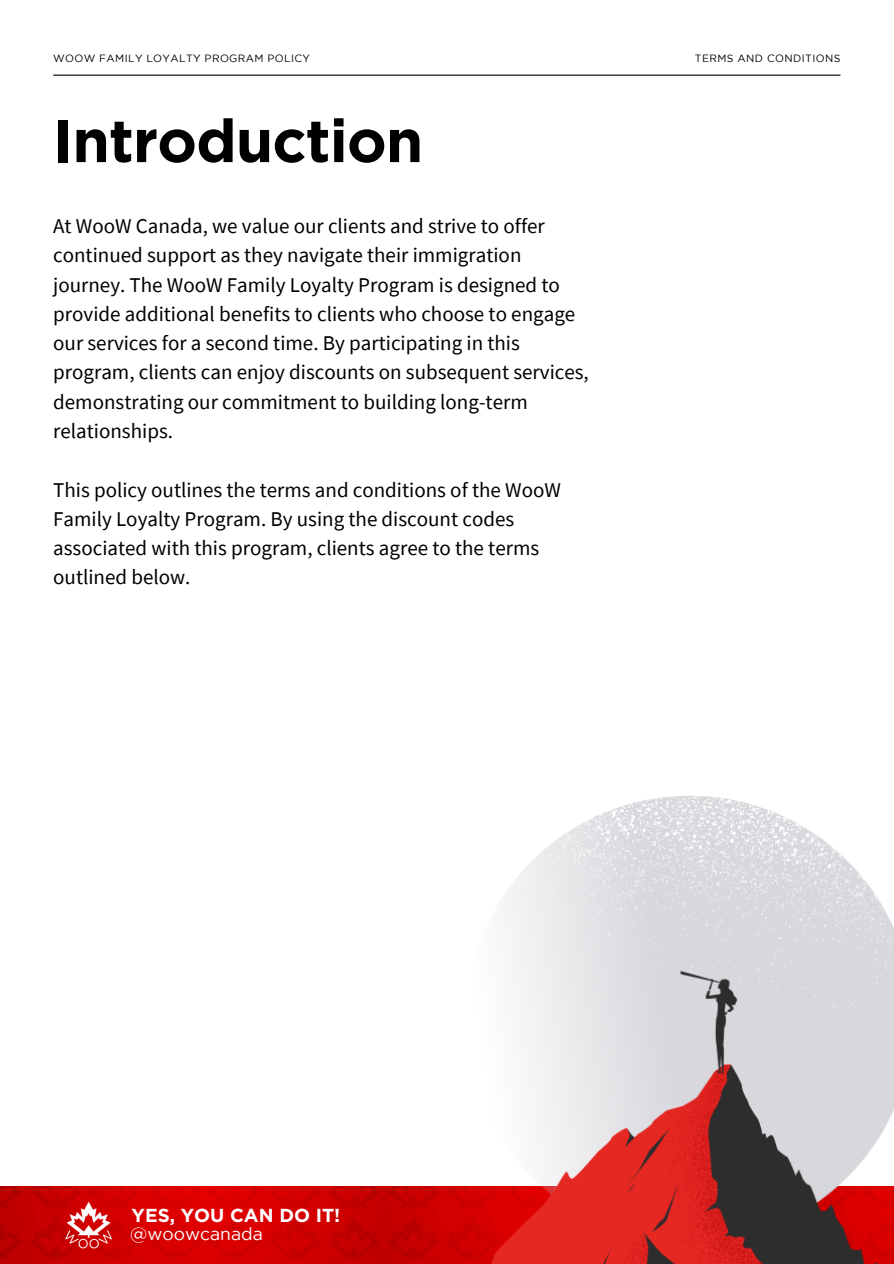
<style>
.page{position:relative;width:894px;height:1264px;background:#fff}
.page>*{position:absolute;margin:0;border:0;box-sizing:border-box;transform-origin:0 0}
.t1{font:700 60px "Gotham";letter-spacing:-.015em;color:#000}
.t2{font:21px/29.2px "Source Sans Pro";color:#000}
.t3{font:700 18.75px "Gotham";color:#fff}
.t4{font:17.55px "Gotham";color:#fff}
.t5{font:10.5px "Gotham";letter-spacing:.035em;color:#000}
</style>
<div class="page">
<img style="left:0;top:1186px;width:446px;height:77px">
<img style="left:57px;top:1195px;width:64px;height:58px">
<img style="left:446px;top:796px;width:447px;height:467px">
<hr style="left:53px;top:75px;width:787px;height:1px;background:#000">
<p class="t5" style="left:53px;top:54px;width:258px">WOOW FAMILY LOYALTY PROGRAM POLICY</p>
<h4 class="t5" style="left:694px;top:54px;width:147px">TERMS AND CONDITIONS</h4>
<p class="t1" style="left:53px;top:106px;width:371px">Introduction</p>
<p class="t2" style="left:53px;top:211px;width:537px">At WooW Canada, we value our clients and strive to offer continued support as they navigate their immigration journey. The WooW Family Loyalty Program is designed to provide additional benefits to clients who choose to engage our services for a second time. By participating in this program, clients can enjoy discounts on subsequent services, demonstrating our commitment to building long-term relationships.</p>
<h3 class="t2" style="left:53px;top:474px;width:509px">This policy outlines the terms and conditions of the WooW Family Loyalty Program. By using the discount codes associated with this program, clients agree to the terms outlined below.</h3>
<h2 class="t3" style="left:132px;top:1204px;width:210px">YES, YOU CAN DO IT!</h2>
<p class="t4" style="left:130px;top:1227px;width:134px">@woowcanada</p>
</div>
